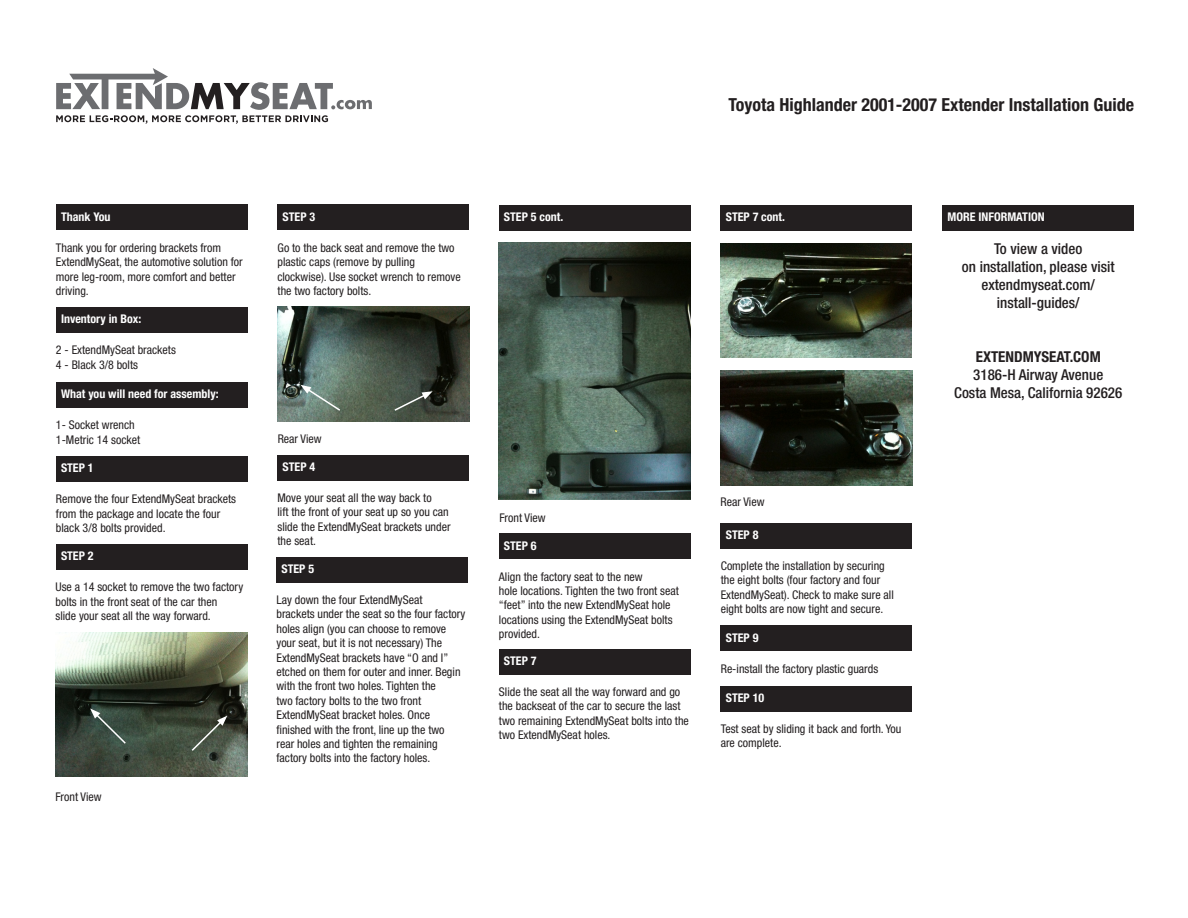
<style>
.page{position:relative;width:1188px;height:918px;background:#fff}
.page>*{position:absolute;margin:0;border:0;box-sizing:border-box;transform-origin:0 0}
.t1{font:700 condensed 18px "Helvetica Neue";color:#231f20}
.t2{font:500 condensed 15px/18px "Helvetica Neue";color:#231f20;text-align:center}
.t3{font:700 condensed 15px "Helvetica Neue";color:#231f20}
.t4{font:condensed 12px/14.4px "Helvetica Neue";color:#231f20}
.t5{font:700 condensed 12px "Helvetica Neue";color:#fff}
</style>
<div class="page">
<svg style="left:56px;top:68px;width:316px;height:56px"></svg>
<div style="left:56px;top:204px;width:191px;height:26px;background:#231f20"></div>
<div style="left:56px;top:307px;width:191px;height:26px;background:#231f20"></div>
<div style="left:56px;top:382px;width:191px;height:26px;background:#231f20"></div>
<div style="left:56px;top:456px;width:191px;height:26px;background:#231f20"></div>
<div style="left:56px;top:544px;width:191px;height:26px;background:#231f20"></div>
<div style="left:721px;top:205px;width:191px;height:26px;background:#231f20"></div>
<div style="left:721px;top:523px;width:191px;height:26px;background:#231f20"></div>
<div style="left:943px;top:205px;width:191px;height:26px;background:#231f20"></div>
<div style="left:278px;top:204px;width:191px;height:26px;background:#231f20"></div>
<img style="left:56px;top:633px;width:191px;height:143px">
<svg style="left:90px;top:708px;width:37px;height:37px"></svg>
<svg style="left:190px;top:716px;width:37px;height:36px"></svg>
<img style="left:278px;top:307px;width:191px;height:114px">
<svg style="left:301px;top:385px;width:41px;height:27px"></svg>
<svg style="left:393px;top:391px;width:40px;height:21px"></svg>
<div style="left:278px;top:455px;width:191px;height:26px;background:#231f20"></div>
<div style="left:276px;top:557px;width:192px;height:26px;background:#231f20"></div>
<div style="left:499px;top:205px;width:191px;height:26px;background:#231f20"></div>
<img style="left:499px;top:243px;width:191px;height:257px">
<div style="left:499px;top:534px;width:191px;height:25px;background:#231f20"></div>
<div style="left:499px;top:649px;width:191px;height:26px;background:#231f20"></div>
<img style="left:720px;top:243px;width:192px;height:115px">
<img style="left:721px;top:370px;width:191px;height:115px">
<div style="left:721px;top:625px;width:191px;height:26px;background:#231f20"></div>
<div style="left:721px;top:686px;width:191px;height:26px;background:#231f20"></div>
<p class="t1" style="left:729px;top:93px;width:407px">Toyota Highlander 2001-2007 Extender Installation Guide</p>
<p class="t5" style="left:61px;top:209px;width:51px">Thank You</p>
<p class="t4" style="left:56px;top:240px;width:188px">Thank you for ordering brackets from<br>ExtendMySeat, the automotive solution for more leg-room, more comfort and better</p>
<p class="t4" style="left:56px;top:283px;width:34px">driving.</p>
<p class="t5" style="left:61px;top:312px;width:82px">Inventory in Box:</p>
<p class="t4" style="left:56px;top:343px;width:121px">2 - ExtendMySeat brackets</p>
<p class="t4" style="left:56px;top:357px;width:84px">4 - Black 3/8 bolts</p>
<p class="t5" style="left:61px;top:387px;width:159px">What you will need for assembly:</p>
<p class="t4" style="left:56px;top:418px;width:80px">1- Socket wrench</p>
<p class="t4" style="left:56px;top:432px;width:86px">1-Metric 14 socket</p>
<p class="t5" style="left:61px;top:461px;width:34px">STEP 1</p>
<p class="t4" style="left:56px;top:492px;width:182px">Remove the four ExtendMySeat brackets from the package and locate the four</p>
<p class="t4" style="left:56px;top:521px;width:111px">black 3/8 bolts provided.</p>
<p class="t5" style="left:61px;top:549px;width:34px">STEP 2</p>
<p class="t4" style="left:56px;top:580px;width:189px">Use a 14 socket to remove the two factory bolts in the front seat of the car then</p>
<p class="t4" style="left:56px;top:609px;width:157px">slide your seat all the way forward.</p>
<p class="t4" style="left:56px;top:790px;width:48px">Front View</p>
<p class="t5" style="left:283px;top:209px;width:34px">STEP 3</p>
<p class="t5" style="left:948px;top:210px;width:99px">MORE INFORMATION</p>
<p class="t4" style="left:278px;top:240px;width:179px">Go to the back seat and remove the two plastic caps (remove by pulling</p>
<p class="t4" style="left:278px;top:269px;width:185px">clockwise). Use socket wrench to remove the two factory bolts.</p>
<p class="t5" style="left:504px;top:210px;width:61px">STEP 5 cont.</p>
<p class="t5" style="left:726px;top:210px;width:61px">STEP 7 cont.</p>
<p class="t2" style="left:962px;top:240px;width:154px">To view a video<br>on installation, please visit extendmyseat.com/ install-guides/</p>
<p class="t4" style="left:278px;top:431px;width:45px">Rear View</p>
<p class="t5" style="left:283px;top:459px;width:34px">STEP 4</p>
<p class="t4" style="left:278px;top:490px;width:156px">Move your seat all the way back to</p>
<p class="t4" style="left:278px;top:505px;width:175px">lift the front of your seat up so you can slide the ExtendMySeat brackets under the seat.</p>
<p class="t5" style="left:282px;top:562px;width:34px">STEP 5</p>
<p class="t4" style="left:276px;top:592px;width:148px">Lay down the four ExtendMySeat</p>
<p class="t4" style="left:276px;top:607px;width:191px">brackets under the seat so the four factory</p>
<p class="t4" style="left:276px;top:621px;width:171px">holes align (you can choose to remove your seat, but it is not necessary) The</p>
<p class="t4" style="left:276px;top:650px;width:173px">ExtendMySeat brackets have “O and I”</p>
<p class="t4" style="left:276px;top:664px;width:186px">etched on them for outer and inner. Begin</p>
<p class="t4" style="left:276px;top:679px;width:161px">with the front two holes. Tighten the</p>
<p class="t4" style="left:276px;top:693px;width:146px">two factory bolts to the two front</p>
<p class="t4" style="left:276px;top:708px;width:155px">ExtendMySeat bracket holes. Once</p>
<p class="t4" style="left:276px;top:722px;width:170px">finished with the front, line up the two</p>
<p class="t4" style="left:276px;top:737px;width:163px">rear holes and tighten the remaining</p>
<p class="t4" style="left:276px;top:751px;width:155px">factory bolts into the factory holes.</p>
<p class="t4" style="left:500px;top:510px;width:48px">Front View</p>
<p class="t5" style="left:504px;top:538px;width:34px">STEP 6</p>
<p class="t4" style="left:499px;top:569px;width:145px">Align the factory seat to the new</p>
<p class="t4" style="left:499px;top:583px;width:182px">hole locations. Tighten the two front seat</p>
<p class="t4" style="left:499px;top:598px;width:173px">“feet” into the new ExtendMySeat hole</p>
<p class="t4" style="left:499px;top:612px;width:175px">locations using the ExtendMySeat bolts provided.</p>
<p class="t5" style="left:504px;top:654px;width:34px">STEP 7</p>
<p class="t4" style="left:499px;top:684px;width:183px">Slide the seat all the way forward and go the backseat of the car to secure the last</p>
<p class="t4" style="left:499px;top:713px;width:191px">two remaining ExtendMySeat bolts into the two ExtendMySeat holes.</p>
<p class="t4" style="left:721px;top:495px;width:45px">Rear View</p>
<p class="t5" style="left:726px;top:528px;width:34px">STEP 8</p>
<p class="t4" style="left:721px;top:558px;width:175px">Complete the installation by securing the eight bolts (four factory and four ExtendMySeat). Check to make sure all eight bolts are now tight and secure.</p>
<p class="t5" style="left:726px;top:630px;width:34px">STEP 9</p>
<p class="t4" style="left:721px;top:661px;width:159px">Re-install the factory plastic guards</p>
<p class="t5" style="left:726px;top:691px;width:40px">STEP 10</p>
<p class="t4" style="left:721px;top:722px;width:182px">Test seat by sliding it back and forth. You are complete.</p>
<p class="t3" style="left:976px;top:348px;width:126px">EXTENDMYSEAT.COM</p>
<p class="t2" style="left:973px;top:366px;width:132px">3186-H Airway Avenue</p>
<p class="t2" style="left:954px;top:384px;width:170px">Costa Mesa, California 92626</p>
</div>
